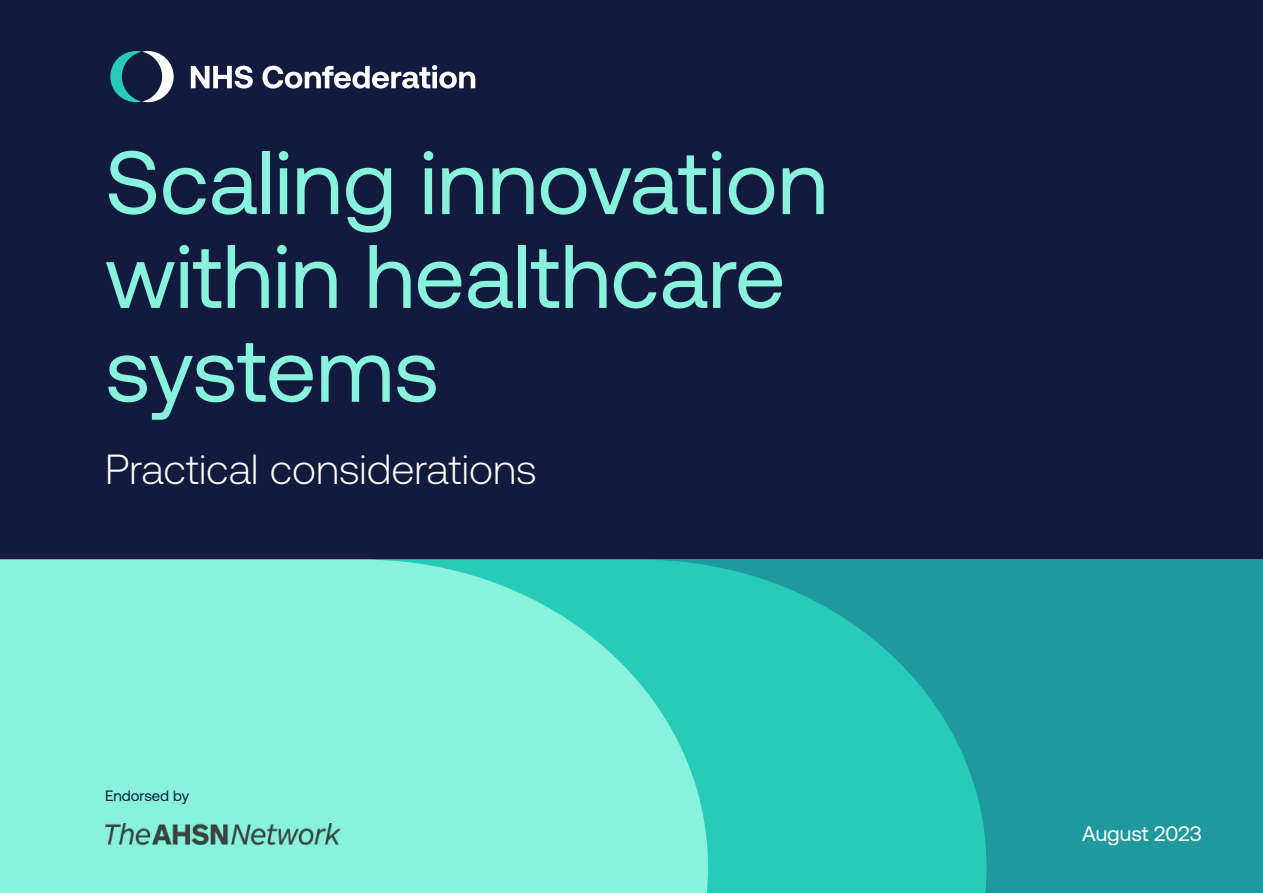
<style>
.page{position:relative;width:1263px;height:893px;background:#121a3d}
.page>*{position:absolute;margin:0;border:0;box-sizing:border-box;transform-origin:0 0}
.t1{font:89.85px/93.9px "Aeonik Pro";color:#88f2dd}
.t2{font:300 42px "Aeonik Pro";color:#fff}
.t3{font:21px "Aeonik Pro";color:#fff}
.Body_copy{font:15px "Aeonik Pro";color:#121a3d}
</style>
<div class="page">
<div style="left:0;top:560px;width:1263px;height:333px;background:#1f999e"></div>
<svg style="left:708px;top:565px;width:278px;height:328px;fill:#26ccb8"></svg>
<svg style="left:110px;top:51px;width:64px;height:51px"></svg>
<svg style="left:191px;top:66px;width:62px;height:23px"></svg>
<svg style="left:263px;top:65px;width:212px;height:24px"></svg>
<svg style="left:0;top:560px;width:708px;height:333px;background:#7eeed9"></svg>
<img style="left:105px;top:824px;width:235px;height:20px">
<p class="t1" style="left:105px;top:136px;width:724px">Scaling innovation within healthcare systems</p>
<p class="t2" style="left:105px;top:446px;width:433px">Practical considerations</p>
<p class="Body_copy" style="left:105px;top:787px;width:85px">Endorsed by</p>
<p class="t3" style="left:1082px;top:822px;width:121px">August 2023</p>
</div>
